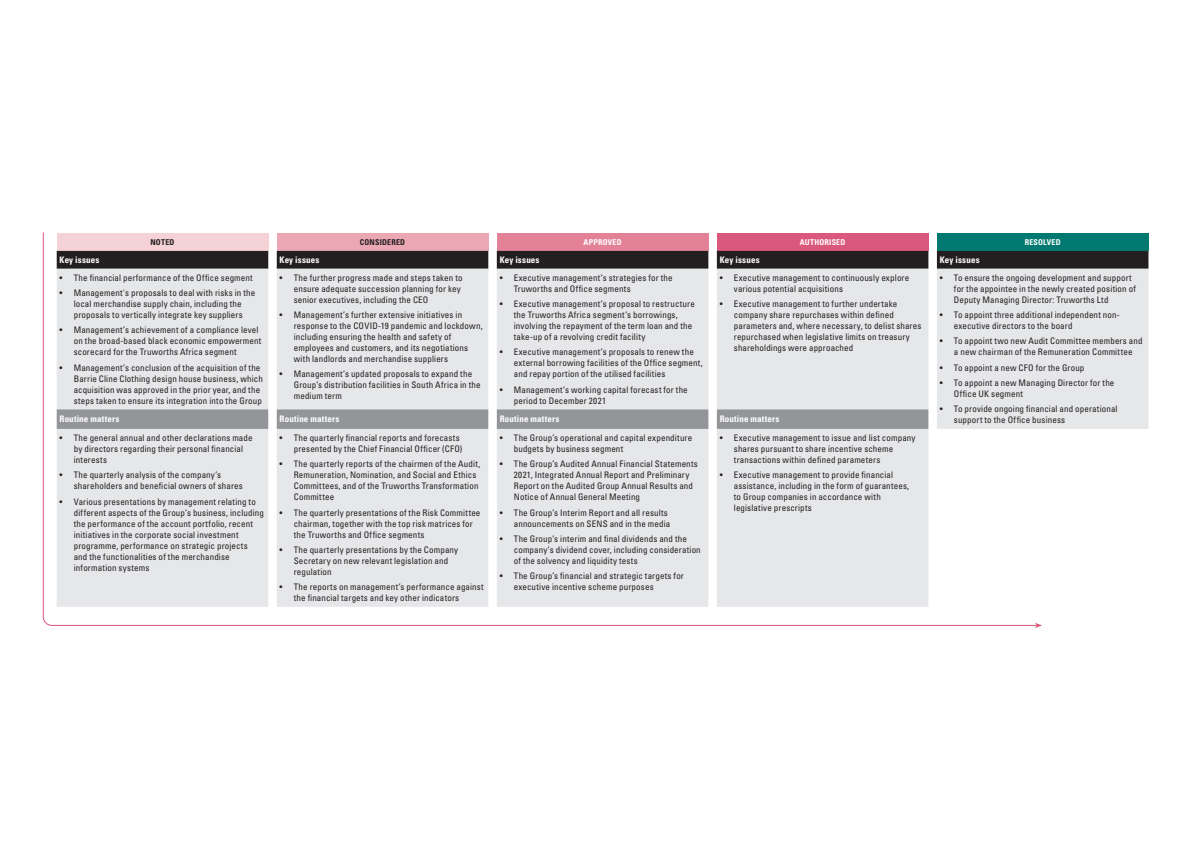
<style>
.page{position:relative;width:1191px;height:842px;background:#fff}
.page>*{position:absolute;margin:0;border:0;box-sizing:border-box;transform-origin:0 0}
.t1{font:condensed 9px/11px "Univers LT Std";letter-spacing:.015em;color:#231f20}
.t2{font:700 condensed 9px "Univers LT Std";letter-spacing:.015em;color:#fff}
.t3{font:700 condensed 8px "Univers LT Std";letter-spacing:.025em;color:#fff}
.t4{font:700 condensed 8px "Univers LT Std";letter-spacing:.025em;color:#231f20}
</style>
<div class="page">
<div style="left:937px;top:233px;width:211px;height:18px;background:#007a71"></div>
<div style="left:1037px;top:251px;width:111px;height:18px;background:#231f20"></div>
<div style="left:1037px;top:269px;width:111px;height:160px;background:#e6e7e9"></div>
<svg style="left:42px;top:232px;width:995px;height:394px;background:#dcdadc"></svg>
<svg style="left:1035px;top:623px;width:7px;height:5px"></svg>
<p class="t4" style="left:150px;top:237px;width:26px">NOTED</p>
<p class="t4" style="left:360px;top:237px;width:47px">CONSIDERED</p>
<p class="t3" style="left:583px;top:237px;width:40px">APPROVED</p>
<p class="t3" style="left:800px;top:237px;width:47px">AUTHORISED</p>
<p class="t3" style="left:1024px;top:237px;width:38px">RESOLVED</p>
<p class="t2" style="left:60px;top:254px;width:41px">Key issues</p>
<p class="t2" style="left:280px;top:254px;width:41px">Key issues</p>
<p class="t2" style="left:499px;top:254px;width:41px">Key issues</p>
<p class="t2" style="left:719px;top:254px;width:41px">Key issues</p>
<p class="t2" style="left:939px;top:254px;width:41px">Key issues</p>
<p class="t1" style="left:60px;top:272px;width:195px">• The financial performance of the Office segment</p>
<p class="t1" style="left:60px;top:287px;width:197px;text-align:center">• Management's proposals to deal with risks in the local merchandise supply chain, including the proposals to vertically integrate key suppliers</p>
<p class="t1" style="left:74px;top:325px;width:189px;text-indent:-14px">• Management’s achievement of a compliance level on the broad-based black economic empowerment scorecard for the Truworths Africa segment</p>
<p class="t1" style="left:74px;top:362px;width:191px;text-indent:-14px">• Management’s conclusion of the acquisition of the Barrie Cline Clothing design house business, which acquisition was approved in the prior year, and the steps taken to ensure its integration into the Group</p>
<p class="t1" style="left:514px;top:272px;width:160px;text-indent:-14px">• Executive management’s strategies for the<br>Truworths and Office segments</p>
<p class="t1" style="left:514px;top:298px;width:182px;text-indent:-14px">• Executive management’s proposal to restructure the Truworths Africa segment’s borrowings, involving the repayment of the term loan and the take-up of a revolving credit facility</p>
<p class="t1" style="left:514px;top:347px;width:190px;text-indent:-14px">• Executive management’s proposals to renew the external borrowing facilities of the Office segment, and repay portion of the utilised facilities</p>
<p class="t1" style="left:514px;top:384px;width:175px;text-indent:-14px">• Management’s working capital forecast for the period to December 2021</p>
<p class="t1" style="left:294px;top:272px;width:170px;text-indent:-14px">• The further progress made and steps taken to ensure adequate succession planning for key senior executives, including the CEO</p>
<p class="t1" style="left:294px;top:309px;width:190px;text-indent:-14px">• Management’s further extensive initiatives in response to the COVID-19 pandemic and lockdown, including ensuring the health and safety of employees and customers, and its negotiations with landlords and merchandise suppliers</p>
<p class="t1" style="left:294px;top:369px;width:188px;text-indent:-14px">• Management’s updated proposals to expand the<br>Group’s distribution facilities in South Africa in the medium term</p>
<p class="t1" style="left:954px;top:272px;width:183px;text-indent:-14px">• To ensure the ongoing development and support for the appointee in the newly created position of<br>Deputy Managing Director: Truworths Ltd</p>
<p class="t1" style="left:954px;top:309px;width:167px;text-indent:-14px">• To appoint three additional independent non&shy;executive directors to the board</p>
<p class="t1" style="left:939px;top:336px;width:204px;text-align:center">• To appoint two new Audit Committee members and a new chairman of the Remuneration Committee</p>
<p class="t1" style="left:939px;top:362px;width:146px">• To appoint a new CFO for the Group</p>
<p class="t1" style="left:954px;top:377px;width:162px;text-indent:-14px">• To appoint a new Managing Director for the<br>Office UK segment</p>
<p class="t1" style="left:939px;top:403px;width:179px">• To provide ongoing financial and operational</p>
<p class="t1" style="left:734px;top:272px;width:177px;text-indent:-14px">• Executive management to continuously explore various potential acquisitions</p>
<p class="t1" style="left:734px;top:298px;width:189px;text-indent:-14px">• Executive management to further undertake company share repurchases within defined parameters and, where necessary, to delist shares repurchased when legislative limits on treasury shareholdings were approached</p>
<p class="t2" style="left:60px;top:413px;width:61px">Routine matters</p>
<p class="t2" style="left:280px;top:413px;width:61px">Routine matters</p>
<p class="t2" style="left:499px;top:413px;width:61px">Routine matters</p>
<p class="t2" style="left:719px;top:413px;width:61px">Routine matters</p>
<p class="t1" style="left:954px;top:414px;width:113px">support to the Office business</p>
<p class="t1" style="left:74px;top:432px;width:180px;text-indent:-14px">• The general annual and other declarations made by directors regarding their personal financial interests</p>
<p class="t1" style="left:74px;top:469px;width:171px;text-indent:-14px">• The quarterly analysis of the company’s shareholders and beneficial owners of shares</p>
<p class="t1" style="left:74px;top:496px;width:192px;text-indent:-14px">• Various presentations by management relating to different aspects of the Group’s business, including the performance of the account portfolio, recent initiatives in the corporate social investment programme, performance on strategic projects<br>and the functionalities of the merchandise information systems</p>
<p class="t1" style="left:514px;top:432px;width:180px;text-indent:-14px">• The Group’s operational and capital expenditure budgets by business segment</p>
<p class="t1" style="left:514px;top:458px;width:186px;text-indent:-14px">• The Group’s Audited Annual Financial Statements 2021, Integrated Annual Report and Preliminary Report on the Audited Group Annual Results and Notice of Annual General Meeting</p>
<p class="t1" style="left:499px;top:507px;width:172px;text-align:right">• The Group’s Interim Report and all results announcements on SENS and in the media</p>
<p class="t1" style="left:514px;top:533px;width:188px;text-indent:-14px">• The Group’s interim and final dividends and the company’s dividend cover, including consideration of the solvency and liquidity tests</p>
<p class="t1" style="left:514px;top:570px;width:172px;text-indent:-14px">• The Group’s financial and strategic targets for executive incentive scheme purposes</p>
<p class="t1" style="left:294px;top:432px;width:170px;text-indent:-14px">• The quarterly financial reports and forecasts presented by the Chief Financial Officer (CFO)</p>
<p class="t1" style="left:294px;top:458px;width:188px;text-indent:-14px">• The quarterly reports of the chairmen of the Audit, Remuneration, Nomination, and Social and Ethics Committees, and of the Truworths Transformation Committee</p>
<p class="t1" style="left:294px;top:507px;width:188px;text-indent:-14px">• The quarterly presentations of the Risk Committee chairman, together with the top risk matrices for the Truworths and Office segments</p>
<p class="t1" style="left:294px;top:544px;width:166px;text-indent:-14px">• The quarterly presentations by the Company<br>Secretary on new relevant legislation and regulation</p>
<p class="t1" style="left:294px;top:581px;width:191px;text-indent:-14px">• The reports on management’s performance against the financial targets and key other indicators</p>
<p class="t1" style="left:734px;top:432px;width:183px;text-indent:-14px">• Executive management to issue and list company shares pursuant to share incentive scheme transactions within defined parameters</p>
<p class="t1" style="left:734px;top:469px;width:177px;text-indent:-14px">• Executive management to provide financial assistance, including in the form of guarantees, to Group companies in accordance with legislative prescripts</p>
</div>
